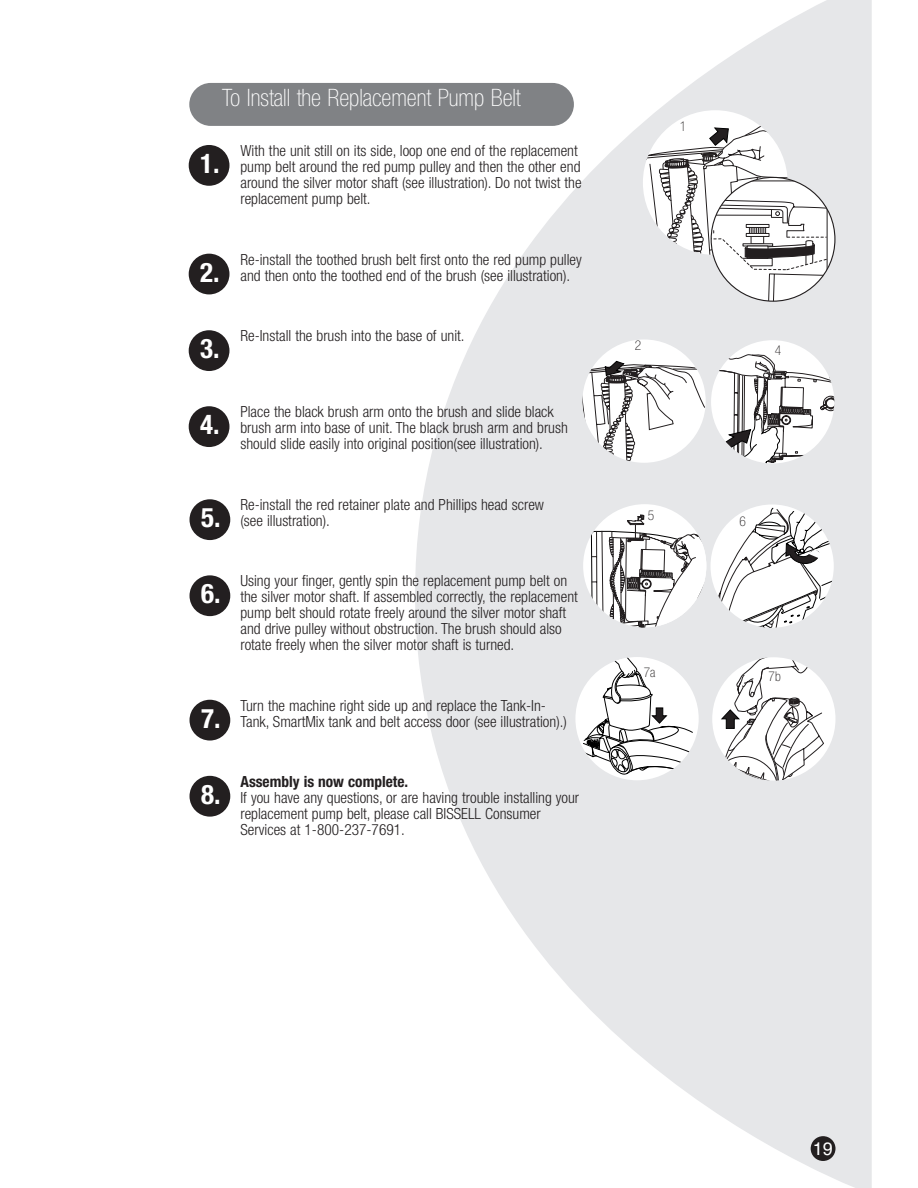
<style>
.page{position:relative;width:918px;height:1188px;background:#fff}
.page>*{position:absolute;margin:0;border:0;box-sizing:border-box;transform-origin:0 0}
.t1{font:700 condensed 27px "Helvetica Neue";color:#fff}
.t2{font:100 condensed 24px "Helvetica Neue";color:#fff}
.t3{font:18px "Helvetica";color:#fff}
.t4{font:300 condensed 15.3px/16.2px "Helvetica Neue";color:#231f20}
.t5{font:700 condensed 15.3px "Helvetica Neue";color:#231f20}
.t6{font:100 condensed 13.5px "Helvetica Neue";color:#231f20}
</style>
<div class="page">
<svg style="left:415px;top:0;width:457px;height:1188px;fill:#e6e7e9"></svg>
<div style="left:811px;top:1136px;width:25px;height:25px;background:#231f20;border-radius:50%"></div>
<div style="left:189px;top:83px;width:385px;height:43px;background:#808285;border-radius:21px"></div>
<div style="left:189px;top:145px;width:40px;height:41px;background:#231f20;border-radius:50%"></div>
<div style="left:189px;top:254px;width:40px;height:40px;background:#231f20;border-radius:50%"></div>
<div style="left:189px;top:330px;width:40px;height:41px;background:#231f20;border-radius:50%"></div>
<div style="left:189px;top:406px;width:40px;height:41px;background:#231f20;border-radius:50%"></div>
<div style="left:190px;top:499px;width:40px;height:41px;background:#231f20;border-radius:50%"></div>
<div style="left:190px;top:575px;width:40px;height:41px;background:#231f20;border-radius:50%"></div>
<div style="left:190px;top:700px;width:40px;height:41px;background:#231f20;border-radius:50%"></div>
<div style="left:190px;top:776px;width:40px;height:41px;background:#231f20;border-radius:50%"></div>
<div style="left:643px;top:110px;width:145px;height:145px;background:#fff;border-radius:50%"></div>
<svg style="left:643px;top:122px;width:193px;height:180px"></svg>
<div style="left:711px;top:340px;width:123px;height:123px;background:#fff;border-radius:50%"></div>
<svg style="left:711px;top:348px;width:123px;height:115px"></svg>
<div style="left:582px;top:339px;width:124px;height:124px;background:#fff;border-radius:50%"></div>
<svg style="left:582px;top:361px;width:123px;height:102px"></svg>
<div style="left:583px;top:504px;width:123px;height:123px;background:#fff;border-radius:50%"></div>
<div style="left:575px;top:657px;width:124px;height:123px;background:#fff;border-radius:50%"></div>
<svg style="left:583px;top:657px;width:113px;height:119px"></svg>
<svg style="left:591px;top:508px;width:243px;height:120px"></svg>
<div style="left:712px;top:657px;width:124px;height:124px;background:#fff;border-radius:50%"></div>
<svg style="left:721px;top:657px;width:103px;height:124px"></svg>
<h2 class="t2" style="left:222px;top:89px;width:300px">To Install the Replacement Pump Belt</h2>
<p class="t4" style="left:240px;top:144px;width:343px">With the unit still on its side, loop one end of the replacement pump belt around the red pump pulley and then the other end around the silver motor shaft (see illustration). Do not twist the replacement pump belt.</p>
<h1 class="t1" style="left:200px;top:153px;width:21px">1.</h1>
<h1 class="t1" style="left:200px;top:262px;width:21px">2.</h1>
<h1 class="t1" style="left:200px;top:339px;width:21px">3.</h1>
<h1 class="t1" style="left:200px;top:415px;width:21px">4.</h1>
<h1 class="t1" style="left:201px;top:508px;width:21px">5.</h1>
<h1 class="t1" style="left:201px;top:584px;width:21px">6.</h1>
<h1 class="t1" style="left:201px;top:708px;width:21px">7.</h1>
<h1 class="t1" style="left:201px;top:784px;width:21px">8.</h1>
<p class="t4" style="left:240px;top:252px;width:343px">Re-install the toothed brush belt first onto the red pump pulley and then onto the toothed end of the brush (see illustration).</p>
<p class="t4" style="left:240px;top:329px;width:226px">Re-Install the brush into the base of unit.</p>
<p class="t4" style="left:240px;top:405px;width:329px">Place the black brush arm onto the brush and slide black brush arm into base of unit. The black brush arm and brush should slide easily into original position(see illustration).</p>
<p class="t4" style="left:240px;top:497px;width:305px">Re-install the red retainer plate and Phillips head screw (see illustration).</p>
<p class="t4" style="left:240px;top:574px;width:339px">Using your finger, gently spin the replacement pump belt on the silver motor shaft. If assembled correctly, the replacement pump belt should rotate freely around the silver motor shaft and drive pulley without obstruction. The brush should also rotate freely when the silver motor shaft is turned.</p>
<p class="t4" style="left:240px;top:698px;width:328px">Turn the machine right side up and replace the Tank-In-<br>Tank, SmartMix tank and belt access door (see illustration).)</p>
<p class="t5" style="left:240px;top:776px;width:169px">Assembly is now complete.</p>
<p class="t4" style="left:240px;top:791px;width:340px">If you have any questions, or are having trouble installing your replacement pump belt, please call BISSELL Consumer<br>Services at 1-800-237-7691.</p>
<p class="t6" style="left:680px;top:121px;width:8px">1</p>
<p class="t6" style="left:635px;top:340px;width:8px">2</p>
<p class="t6" style="left:648px;top:510px;width:8px">5</p>
<p class="t6" style="left:775px;top:346px;width:8px">4</p>
<p class="t6" style="left:740px;top:516px;width:8px">6</p>
<p class="t6" style="left:644px;top:667px;width:13px">7a</p>
<p class="t6" style="left:769px;top:672px;width:14px">7b</p>
<p class="t3" style="left:813px;top:1141px;width:22px">19</p>
</div>
